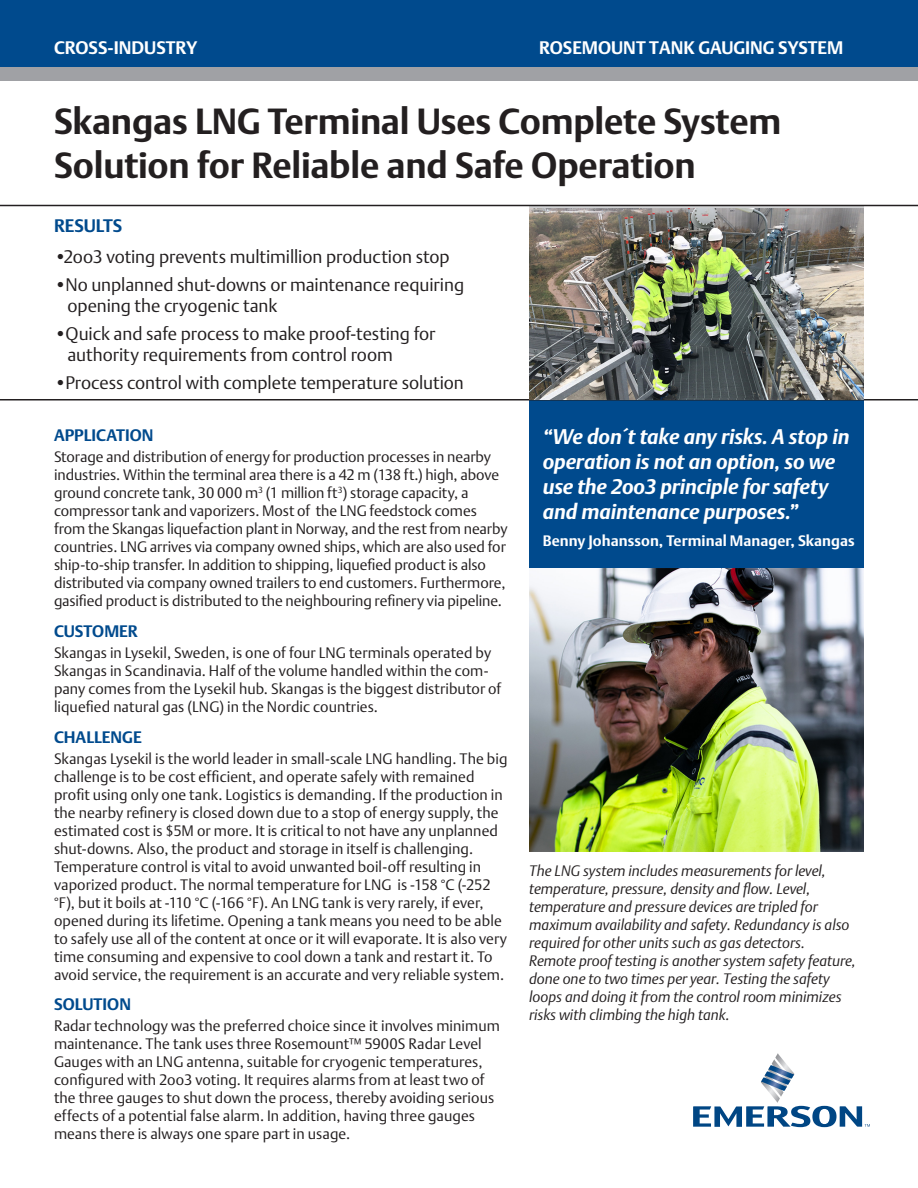
<style>
.page{position:relative;width:918px;height:1188px;background:#fff}
.page>*{position:absolute;margin:0;border:0;box-sizing:border-box;transform-origin:0 0}
.t1{font:700 36px/43.2px "DTL Argo T";letter-spacing:-.005em;color:#231f20}
.t2{font:italic 700 21px/25.2px "DTL Argo T";letter-spacing:-.005em;color:#fff}
.t3{font:18px/21.6px "DTL Argo T Light";letter-spacing:-.005em;color:#231f20}
.t4{font:700 18px "DTL Argo T";color:#fff}
.t5{font:700 18px "DTL Argo T";letter-spacing:.005em;color:#004a8d}
.t6{font:700 16.5px "DTL Argo T";color:#004a8d}
.t7{font:15px/18px "DTL Argo T Light";color:#231f20}
.t8{font:italic 15px/18px "DTL Argo T Light";color:#231f20}
.t9{font:700 15px "DTL Argo T";letter-spacing:.005em;color:#fff}
</style>
<div class="page">
<div style="left:529px;top:400px;width:335px;height:169px;background:#004a8d"></div>
<div style="left:0;top:0;width:918px;height:68px;background:#004a8d"></div>
<div style="left:0;top:68px;width:918px;height:13px;background:#a0a1a5"></div>
<hr style="left:0;top:205px;width:918px;height:1px;background:#231f20">
<hr style="left:0;top:399px;width:918px;height:1px;background:#231f20">
<svg style="left:693px;top:1053px;width:177px;height:74px"></svg>
<img style="left:529px;top:209px;width:335px;height:191px">
<img style="left:529px;top:568px;width:335px;height:284px">
<p class="t4" style="left:54px;top:37px;width:145px">CROSS-INDUSTRY</p>
<p class="t4" style="left:539px;top:37px;width:306px">ROSEMOUNT TANK GAUGING SYSTEM</p>
<p class="t1" style="left:54px;top:100px;width:729px">Skangas LNG Terminal Uses Complete System<br>Solution for Reliable and Safe Operation</p>
<p class="t5" style="left:54px;top:215px;width:70px">RESULTS</p>
<p class="t3" style="left:54px;top:246px;width:397px">•2oo3 voting prevents multimillion production stop</p>
<p class="t3" style="left:68px;top:273px;width:398px;text-indent:-14px">•No unplanned shut-downs or maintenance requiring opening the cryogenic tank</p>
<p class="t3" style="left:68px;top:322px;width:369px;text-indent:-14px">•Quick and safe process to make proof-testing for authority requirements from control room</p>
<p class="t3" style="left:54px;top:372px;width:411px">•Process control with complete temperature solution</p>
<p class="t6" style="left:54px;top:426px;width:101px">APPLICATION</p>
<p class="t7" style="left:54px;top:448px;width:455px">Storage and distribution of energy for production processes in nearby industries. Within the terminal area there is a 42 m (138 ft.) high, above ground concrete tank, 30 000 m<sup>3</sup> (1 million ft<sup>3</sup>) storage capacity, a compressor tank and vaporizers. Most of the LNG feedstock comes from the Skangas liquefaction plant in Norway, and the rest from nearby countries. LNG arrives via company owned ships, which are also used for ship-to-ship transfer. In addition to shipping, liquefied product is also distributed via company owned trailers to end customers. Furthermore, gasified product is distributed to the neighbouring refinery via pipeline.</p>
<p class="t6" style="left:54px;top:621px;width:85px">CUSTOMER</p>
<p class="t7" style="left:54px;top:644px;width:449px">Skangas in Lysekil, Sweden, is one of four LNG terminals operated by Skangas in Scandinavia. Half of the volume handled within the com&shy;pany comes from the Lysekil hub. Skangas is the biggest distributor of liquefied natural gas (LNG) in the Nordic countries.</p>
<p class="t6" style="left:54px;top:727px;width:89px">CHALLENGE</p>
<p class="t7" style="left:54px;top:749px;width:455px">Skangas Lysekil is the world leader in small-scale LNG handling. The big challenge is to be cost efficient, and operate safely with remained profit using only one tank. Logistics is demanding. If the production in the nearby refinery is closed down due to a stop of energy supply, the estimated cost is $5M or more. It is critical to not have any unplanned shut-downs. Also, the product and storage in itself is challenging.<br>Temperature control is vital to avoid unwanted boil-off resulting in vaporized product. The normal temperature for LNG is -158 °C (-252 °F), but it boils at -110 °C (-166 °F). An LNG tank is very rarely, if ever, opened during its lifetime. Opening a tank means you need to be able to safely use all of the content at once or it will evaporate. It is also very time consuming and expensive to cool down a tank and restart it. To avoid service, the requirement is an accurate and very reliable system.</p>
<p class="t6" style="left:54px;top:995px;width:79px">SOLUTION</p>
<p class="t7" style="left:54px;top:1017px;width:447px">Radar technology was the preferred choice since it involves minimum maintenance. The tank uses three Rosemount™ 5900S Radar Level Gauges with an LNG antenna, suitable for cryogenic temperatures, configured with 2oo3 voting. It requires alarms from at least two of the three gauges to shut down the process, thereby avoiding serious effects of a potential false alarm. In addition, having three gauges means there is always one spare part in usage.</p>
<p class="t2" style="left:543px;top:424px;width:308px">“We don´t take any risks. A stop in operation is not an option, so we use the 2oo3 principle for safety and maintenance purposes.”</p>
<p class="t9" style="left:543px;top:532px;width:314px">Benny Johansson, Terminal Manager, Skangas</p>
<p class="t8" style="left:529px;top:861px;width:322px">The LNG system includes measurements for level, temperature, pressure, density and flow. Level, temperature and pressure devices are tripled for maximum availability and safety. Redundancy is also required for other units such as gas detectors.</p>
<p class="t8" style="left:529px;top:951px;width:328px">Remote proof testing is another system safety feature, done one to two times per year. Testing the safety loops and doing it from the control room minimizes risks with climbing the high tank.</p>
</div>
